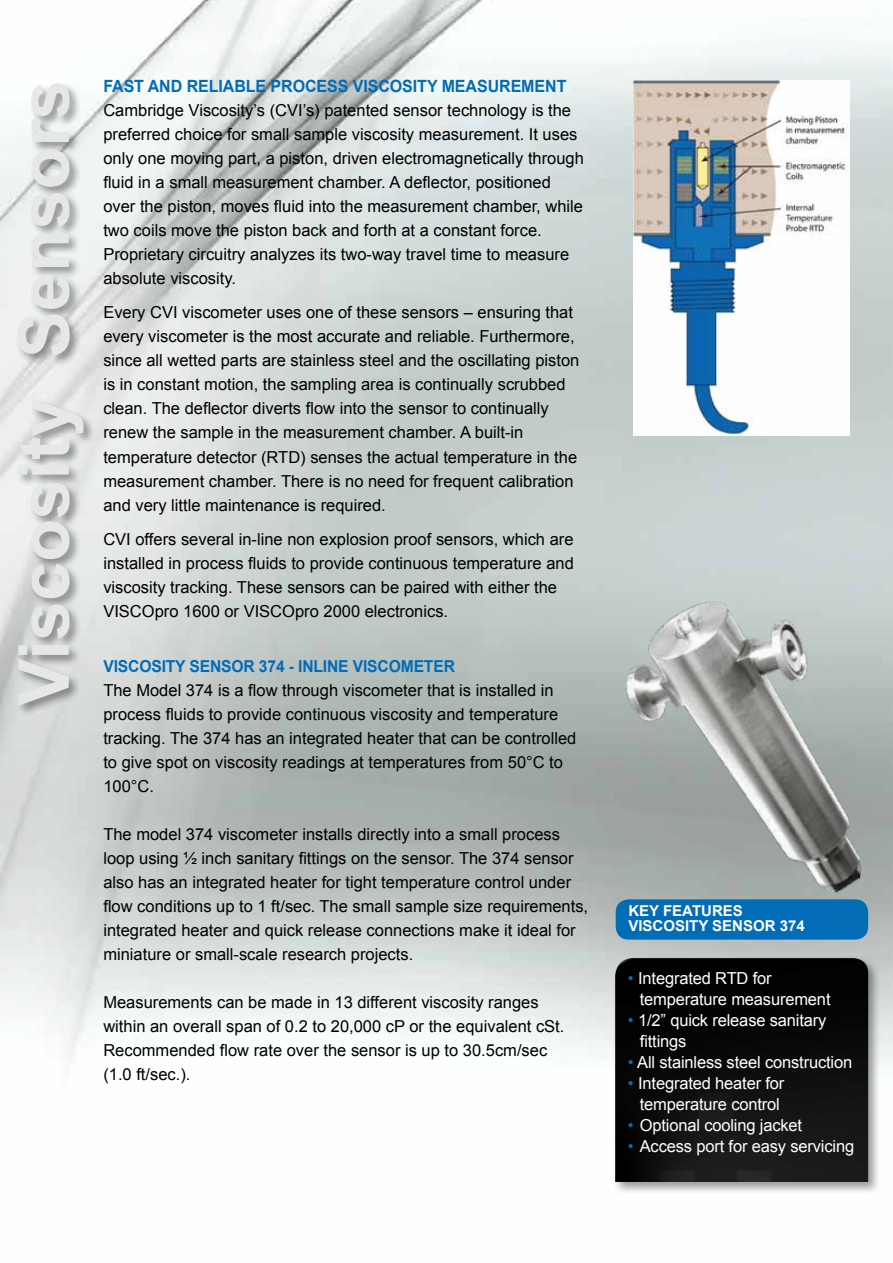
<style>
.page{position:relative;width:893px;height:1263px;background:#fff}
.page>*{position:absolute;margin:0;border:0;box-sizing:border-box;transform-origin:0 0}
.t1{font:700 70.5px "Arial";color:#e6e7e8}
.t2{font:700 16.8px "Arial";letter-spacing:-.005em;color:#036cb6;scale:.95 1}
.t3{font:16.5px/24px "Arial";color:#000}
.t4{font:16.5px/21px "Arial";letter-spacing:-.01em;color:#fff}
.t5{font:700 16.5px "Arial";letter-spacing:-.01em;color:#036cb6;scale:.95 1}
.t6{font:700 15px/15px "Arial";color:#fff}
.s1{color:#036cb6}
</style>
<div class="page">
<img style="left:0;top:0;width:893px;height:1068px">
<div style="left:15px;top:81px;width:81px;height:637px;background:#000;opacity:.4"></div>
<img style="left:634px;top:80px;width:216px;height:356px">
<img style="left:612px;top:590px;width:256px;height:306px">
<div style="left:612px;top:955px;width:269px;height:240px;background:#000;opacity:.4"></div>
<img style="left:615px;top:958px;width:253px;height:224px">
<div style="left:616px;top:899px;width:252px;height:40px;background:#036cb6;border-radius:13px"></div>
<h1 class="t1" style="left:-3px;top:706px;width:627px;rotate:-90deg">VISCOSITY SENSORS</h1>
<p class="t2" style="left:103px;top:74px;width:22px">FAST</p>
<p class="t2" style="left:148px;top:74px;width:13px">AND</p>
<p class="t2" style="left:187px;top:74px;width:23px">RELIA</p>
<p class="t2" style="left:234px;top:74px;width:51px">BLE PROCESS</p>
<p class="t2" style="left:353px;top:74px;width:11px">VISCOSITY</p>
<p class="t2" style="left:442px;top:74px;width:13px">MEAS</p>
<p class="t2" style="left:488px;top:74px;width:25px">UREMENT</p>
<p class="t3" style="left:103px;top:98px;width:482px">Cambridge Viscosity’s (CVI’s) patented sensor technology is the preferred choice for small sample viscosity measurement. It uses only one moving part, a piston, driven electromagnetically through fluid in a small measurement chamber. A deflector, positioned over the piston, moves fluid into the measurement chamber, while two coils move the piston back and forth at a constant force.<br>Proprietary circuitry analyzes its two-way travel time to measure absolute viscosity.</p>
<p class="t3" style="left:103px;top:301px;width:477px">Every CVI viscometer uses one of these sensors – ensuring that every viscometer is the most accurate and reliable. Furthermore, since all wetted parts are stainless steel and the oscillating piston is in constant motion, the sampling area is continually scrubbed clean. The deflector diverts flow into the sensor to continually renew the sample in the measurement chamber. A built-in temperature detector (RTD) senses the actual temperature in the measurement chamber. There is no need for frequent calibration and very little maintenance is required.</p>
<p class="t3" style="left:103px;top:528px;width:472px">CVI offers several in-line non explosion proof sensors, which are installed in process fluids to provide continuous temperature and viscosity tracking. These sensors can be paired with either the VISCOpro 1600 or VISCOpro 2000 electronics.</p>
<p class="t5" style="left:103px;top:655px;width:285px">VISCOSITY SENSOR 374 - INLINE VISCOMETER</p>
<p class="t3" style="left:103px;top:678px;width:474px">The Model 374 is a flow through viscometer that is installed in process fluids to provide continuous viscosity and temperature tracking. The 374 has an integrated heater that can be controlled to give spot on viscosity readings at temperatures from 50°C to 100°C.</p>
<p class="t3" style="left:103px;top:822px;width:486px">The model 374 viscometer installs directly into a small process loop using ½ inch sanitary fittings on the sensor. The 374 sensor also has an integrated heater for tight temperature control under flow conditions up to 1 ft/sec. The small sample size requirements, integrated heater and quick release connections make it ideal for miniature or small-scale research projects.</p>
<p class="t3" style="left:103px;top:990px;width:463px">Measurements can be made in 13 different viscosity ranges within an overall span of 0.2 to 20,000 cP or the equivalent cSt.<br>Recommended flow rate over the sensor is up to 30.5cm/sec (1.0 ft/sec.).</p>
<p class="t6" style="left:628px;top:903px;width:178px;text-indent:73px">URES<br>VISCOSITY SENSOR 374</p>
<p class="t6" style="left:628px;top:903px;width:45px">KEY FEAT</p>
<p class="t4" style="left:640px;top:967px;width:192px;text-indent:-12px"><span class="s1">•</span> Integrated RTD for temperature measurement</p>
<p class="t4" style="left:640px;top:1009px;width:188px;text-indent:-12px"><span class="s1">•</span> 1/2” quick release sanitary fittings</p>
<p class="t4" style="left:628px;top:1051px;width:226px"><span class="s1">•</span> All stainless steel construction</p>
<p class="t4" style="left:628px;top:1072px;width:158px;text-align:center"><span class="s1">•</span> Integrated heater for temperature control</p>
<p class="t4" style="left:628px;top:1114px;width:176px"><span class="s1">•</span> Optional cooling jacket</p>
<p class="t4" style="left:628px;top:1135px;width:228px"><span class="s1">•</span> Access port for easy servicing</p>
</div>
